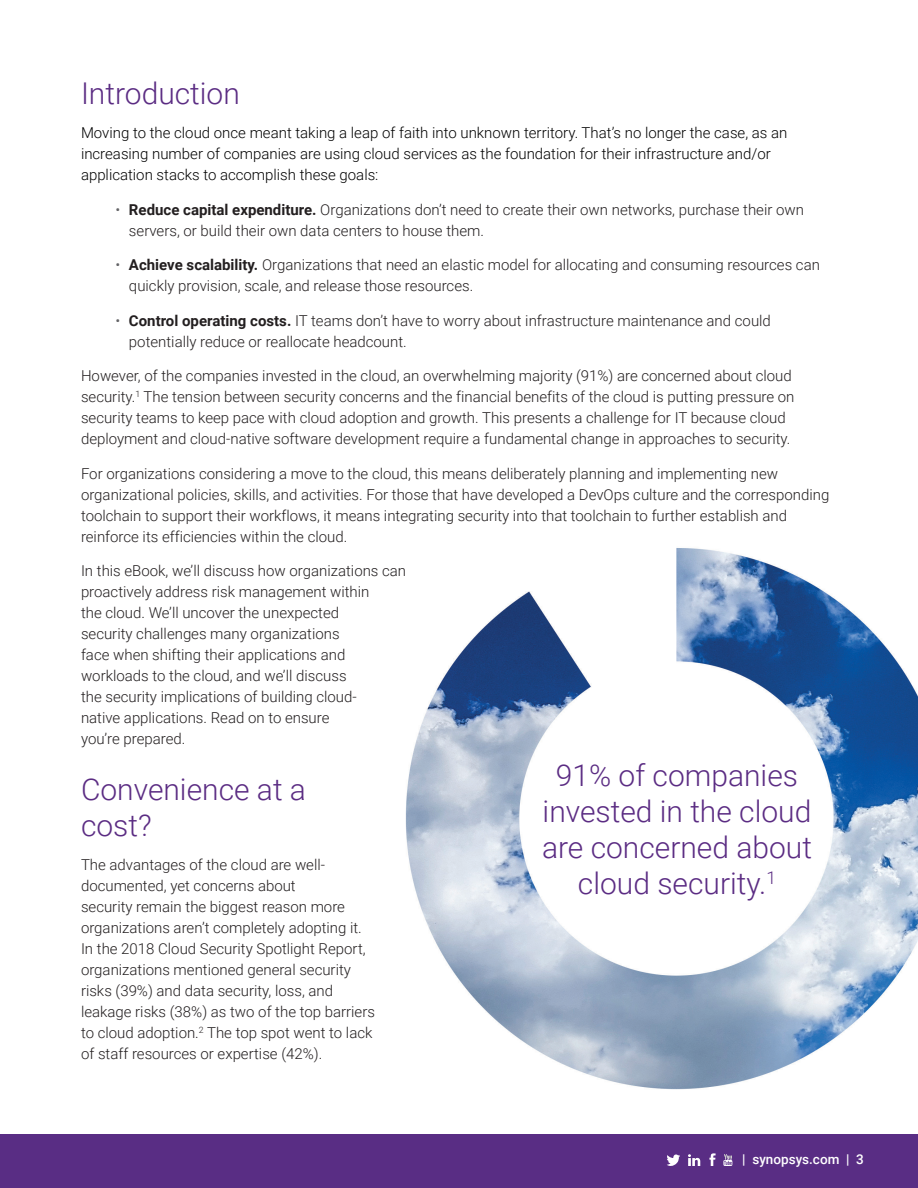
<style>
.page{position:relative;width:918px;height:1188px;background:#fff}
.page>*{position:absolute;margin:0;border:0;box-sizing:border-box;transform-origin:0 0}
.HEADING_1{font:300 30px/36px "Roboto";color:#5b2c83;text-align:center}
.BODY_COPY{font:300 15px/21px "Roboto";color:#231f20}
.Body_Text{font:300 15px/21px "Roboto";color:#000}
.t1{font:500 13.5px "Roboto";color:#fff}
.s1{color:#636366}
.s2{font-weight:700}
</style>
<div class="page">
<div style="left:0;top:1134px;width:918px;height:54px;background:#592d84"></div>
<svg style="left:667px;top:1154px;width:13px;height:12px"></svg>
<svg style="left:709px;top:1153px;width:7px;height:13px"></svg>
<svg style="left:723px;top:1154px;width:9px;height:12px"></svg>
<svg style="left:688px;top:1154px;width:12px;height:12px"></svg>
<img style="left:405px;top:548px;width:513px;height:542px">
<p class="HEADING_1" style="left:81px;top:74px;width:160px">Introduction</p>
<p class="Body_Text" style="left:81px;top:122px;width:708px">Moving to the cloud once meant taking a leap of faith into unknown territory. That’s no longer the case, as an increasing number of companies are using cloud services as the foundation for their infrastructure and/or application stacks to accomplish these goals:</p>
<p class="BODY_COPY" style="left:129px;top:198px;width:677px;text-indent:-14px"><span class="s1">•</span> <span class="s2">Reduce capital expenditure.</span> Organizations don’t need to create their own networks, purchase their own servers, or build their own data centers to house them.</p>
<p class="BODY_COPY" style="left:129px;top:254px;width:692px;text-indent:-14px"><span class="s1">•</span> <span class="s2">Achieve scalability.</span> Organizations that need an elastic model for allocating and consuming resources can quickly provision, scale, and release those resources.</p>
<p class="BODY_COPY" style="left:129px;top:309px;width:643px;text-indent:-14px"><span class="s1">•</span> <span class="s2">Control operating costs.</span> IT teams don’t have to worry about infrastructure maintenance and could potentially reduce or reallocate headcount.</p>
<p class="BODY_COPY" style="left:81px;top:365px;width:715px">However, of the companies invested in the cloud, an overwhelming majority (91%) are concerned about cloud security.<sup>1</sup> The tension between security concerns and the financial benefits of the cloud is putting pressure on security teams to keep pace with cloud adoption and growth. This presents a challenge for IT because cloud deployment and cloud-native software development require a fundamental change in approaches to security.</p>
<p class="BODY_COPY" style="left:81px;top:462px;width:750px">For organizations considering a move to the cloud, this means deliberately planning and implementing new organizational policies, skills, and activities. For those that have developed a DevOps culture and the corresponding toolchain to support their workflows, it means integrating security into that toolchain to further establish and reinforce its efficiencies within the cloud.</p>
<p class="BODY_COPY" style="left:81px;top:560px;width:327px">In this eBook, we’ll discuss how organizations can proactively address risk management within<br>the cloud. We’ll uncover the unexpected<br>security challenges many organizations<br>face when shifting their applications and workloads to the cloud, and we’ll discuss<br>the security implications of building cloud-<br>native applications. Read on to ensure<br>you’re prepared.</p>
<p class="HEADING_1" style="left:81px;top:770px;width:227px;text-align:left">Convenience at a cost?</p>
<p class="BODY_COPY" style="left:81px;top:854px;width:295px">The advantages of the cloud are well&shy;documented, yet concerns about<br>security remain the biggest reason more organizations aren’t completely adopting it.<br>In the 2018 Cloud Security Spotlight Report, organizations mentioned general security risks (39%) and data security, loss, and leakage risks (38%) as two of the top barriers to cloud adoption.<sup>2</sup> The top spot went to lack of staff resources or expertise (42%).</p>
<p class="HEADING_1" style="left:542px;top:756px;width:271px">91% of companies invested in the cloud are concerned about cloud security.<sup>1</sup></p>
<p class="t1" style="left:742px;top:1149px;width:123px">| synopsys.com | 3</p>
</div>
